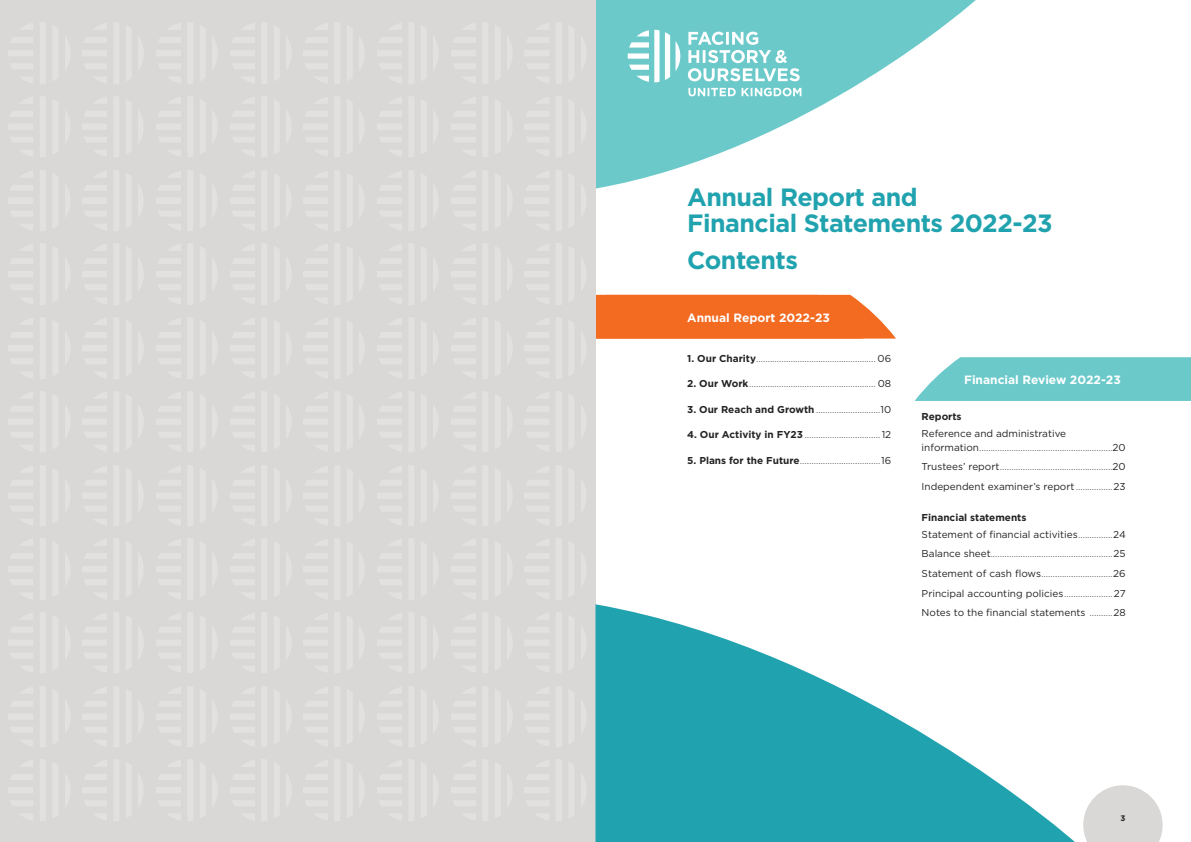
<style>
.page{position:relative;width:1191px;height:842px;background:#fff}
.page>*{position:absolute;margin:0;border:0;box-sizing:border-box;transform-origin:0 0}
.Headline{font:700 25px/26px "Gotham";letter-spacing:-.02em;color:#21a3af}
.C_sub{font:700 12px "Gotham";color:#fff}
.Contents{font:300 10px/14px "Gotham";color:#232323}
.Contents-2{font:10px "Gotham";color:#232323}
.Contents-3{font:700 10px "Gotham";color:#232323}
.Contents-4{font:700 8px "Gotham";color:#232323}
.s1{font-weight:700}
.s2{font-weight:400}
.s3{font-weight:300}
</style>
<div class="page">
<svg style="left:595px;top:0;width:380px;height:189px;fill:#6bc9ca"></svg>
<svg style="left:595px;top:295px;width:301px;height:44px;background:#f37531"></svg>
<div style="left:0;top:0;width:595px;height:842px;background:#dad8d7"></div>
<svg style="left:914px;top:357px;width:277px;height:44px;background:#77cdce"></svg>
<svg style="left:1083px;top:785px;width:79px;height:57px"></svg>
<svg style="left:595px;top:604px;width:479px;height:238px;fill:#21a3af"></svg>
<svg style="left:627px;top:30px;width:55px;height:52px"></svg>
<svg style="left:688px;top:32px;width:111px;height:49px"></svg>
<svg style="left:688px;top:88px;width:113px;height:8px"></svg>
<p class="Headline" style="left:687px;top:184px;width:367px">Annual Report and<br>Financial Statements 2022-23</p>
<p class="Headline" style="left:687px;top:247px;width:112px">Contents</p>
<p class="C_sub" style="left:687px;top:310px;width:144px">Annual Report 2022-23</p>
<p class="Contents" style="left:687px;top:351px;width:206px"><span class="s1">1. Our Charity</span>.................................................... <span class="s2">06</span></p>
<p class="Contents" style="left:687px;top:377px;width:205px"><span class="s1">2. Our Work</span>....................................................... <span class="s2">08</span></p>
<p class="Contents" style="left:687px;top:402px;width:206px"><span class="s1">3. Our Reach and Growth</span>............................<span class="s2">10</span></p>
<p class="Contents" style="left:687px;top:427px;width:206px"><span class="s1">4. Our Activity in FY23</span>.................................<span class="s2">12</span></p>
<p class="Contents" style="left:687px;top:453px;width:205px"><span class="s1">5. Plans for the Future</span>...................................<span class="s2">16</span></p>
<p class="C_sub" style="left:964px;top:372px;width:158px">Financial Review 2022-23</p>
<p class="Contents-3" style="left:921px;top:410px;width:41px">Reports</p>
<p class="Contents" style="left:921px;top:426px;width:205px"><span class="s2">Reference and administrative information</span>..........................................................<span class="s2">20</span></p>
<p class="Contents" style="left:921px;top:459px;width:205px"><span class="s2">Trustees’ report</span>.................................................<span class="s2">20</span></p>
<p class="Contents-2" style="left:921px;top:480px;width:205px">Independent examiner’s report <span class="s3">................</span>23</p>
<p class="Contents-3" style="left:921px;top:511px;width:106px">Financial statements</p>
<p class="Contents-2" style="left:921px;top:528px;width:205px">Statement of financial activities<span class="s3">...............</span>24</p>
<p class="Contents" style="left:921px;top:546px;width:205px"><span class="s2">Balance sheet</span>.....................................................<span class="s2">25</span></p>
<p class="Contents" style="left:921px;top:566px;width:206px"><span class="s2">Statement of cash flows</span>...............................<span class="s2">26</span></p>
<p class="Contents-2" style="left:921px;top:587px;width:205px">Principal accounting policies<span class="s3">.....................</span>27</p>
<p class="Contents-2" style="left:921px;top:606px;width:205px">Notes to the financial statements <span class="s3">..........</span>28</p>
<p class="Contents-4" style="left:1120px;top:813px;width:6px">3</p>
</div>
